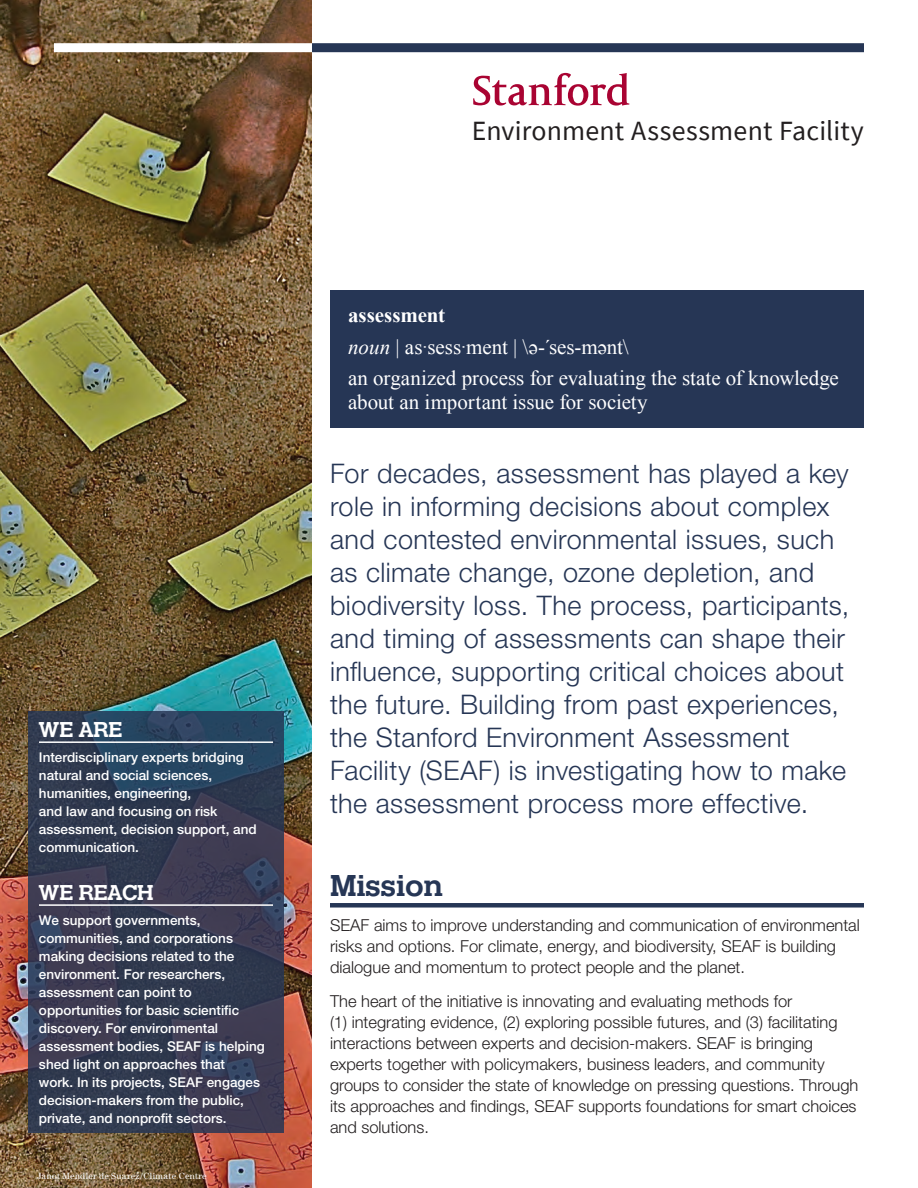
<style>
.page{position:relative;width:918px;height:1188px;background:#fff}
.page>*{position:absolute;margin:0;border:0;box-sizing:border-box;transform-origin:0 0}
.t1{font:31.5px "Helserif Mdm";color:#263655}
.t2{font:27.9px "Source Sans Pro";letter-spacing:.01em;color:#231f20}
.t3{font:300 27px/33px "Helvetica Neue LT Std";letter-spacing:.015em;color:#263655}
.t4{font:22.5px "Helserif Mdm";color:#fff}
.t5{font:21px/31.5px "Times New Roman";letter-spacing:-.005em;color:#fff}
.t6{font:300 16.5px/21px "Helvetica Neue LT Std";color:#231f20}
.t7{font:500 13.5px/18px "Helvetica Neue LT Std";color:#fff}
.t8{font:9px "Century";letter-spacing:.035em;color:#fff}
.s1{font-weight:700}
.s2{font-style:italic}
</style>
<div class="page">
<img style="left:0;top:0;width:312px;height:1188px">
<svg style="left:28px;top:712px;width:256px;height:421px"></svg>
<hr style="left:39px;top:741px;width:234px;height:2px;background:#fff">
<hr style="left:39px;top:904px;width:234px;height:2px;background:#fff">
<div style="left:330px;top:903px;width:534px;height:5px;background:#263655"></div>
<div style="left:312px;top:43px;width:552px;height:9px;background:#263655"></div>
<div style="left:54px;top:43px;width:258px;height:9px;background:#fff"></div>
<div style="left:330px;top:290px;width:534px;height:138px;background:#263655"></div>
<svg style="left:473px;top:73px;width:156px;height:33px"></svg>
<h3 class="t4" style="left:39px;top:715px;width:85px">WE ARE</h3>
<p class="t7" style="left:39px;top:748px;width:219px">Interdisciplinary experts bridging natural and social sciences, humanities, engineering,<br>and law and focusing on risk assessment, decision support, and communication.</p>
<h3 class="t4" style="left:39px;top:878px;width:116px">WE REACH</h3>
<p class="t7" style="left:39px;top:911px;width:227px">We support governments, communities, and corporations making decisions related to the environment. For researchers, assessment can point to opportunities for basic scientific discovery. For environmental assessment bodies, SEAF is helping shed light on approaches that<br>work. In its projects, SEAF engages decision-makers from the public, private, and nonprofit sectors.</p>
<p class="t8" style="left:37px;top:1171px;width:171px">Janot Mendler de Suarez/Climate Centre</p>
<h2 class="t2" style="left:472px;top:113px;width:394px">Environment Assessment Facility</h2>
<p class="t5" style="left:348px;top:299px;width:492px"><span class="s1">assessment<br></span><span class="s2">noun</span> | as·sess·ment | \ə-´ses-mənt\<br>an organized process for evaluating the state of knowledge</p>
<p class="t5" style="left:348px;top:386px;width:301px">about an important issue for society</p>
<p class="t3" style="left:330px;top:456px;width:521px">For decades, assessment has played a key role in informing decisions about complex and contested environmental issues, such as climate change, ozone depletion, and biodiversity loss. The process, participants, and timing of assessments can shape their influence, supporting critical choices about the future. Building from past experiences, the Stanford Environment Assessment Facility (SEAF) is investigating how to make the assessment process more effective.</p>
<h1 class="t1" style="left:330px;top:865px;width:115px">Mission</h1>
<p class="t6" style="left:330px;top:914px;width:531px">SEAF aims to improve understanding and communication of environmental risks and options. For climate, energy, and biodiversity, SEAF is building dialogue and momentum to protect people and the planet.</p>
<p class="t6" style="left:330px;top:991px;width:530px">The heart of the initiative is innovating and evaluating methods for<br>(1) integrating evidence, (2) exploring possible futures, and (3) facilitating interactions between experts and decision-makers. SEAF is bringing experts together with policymakers, business leaders, and community groups to consider the state of knowledge on pressing questions. Through its approaches and findings, SEAF supports foundations for smart choices and solutions.</p>
</div>
